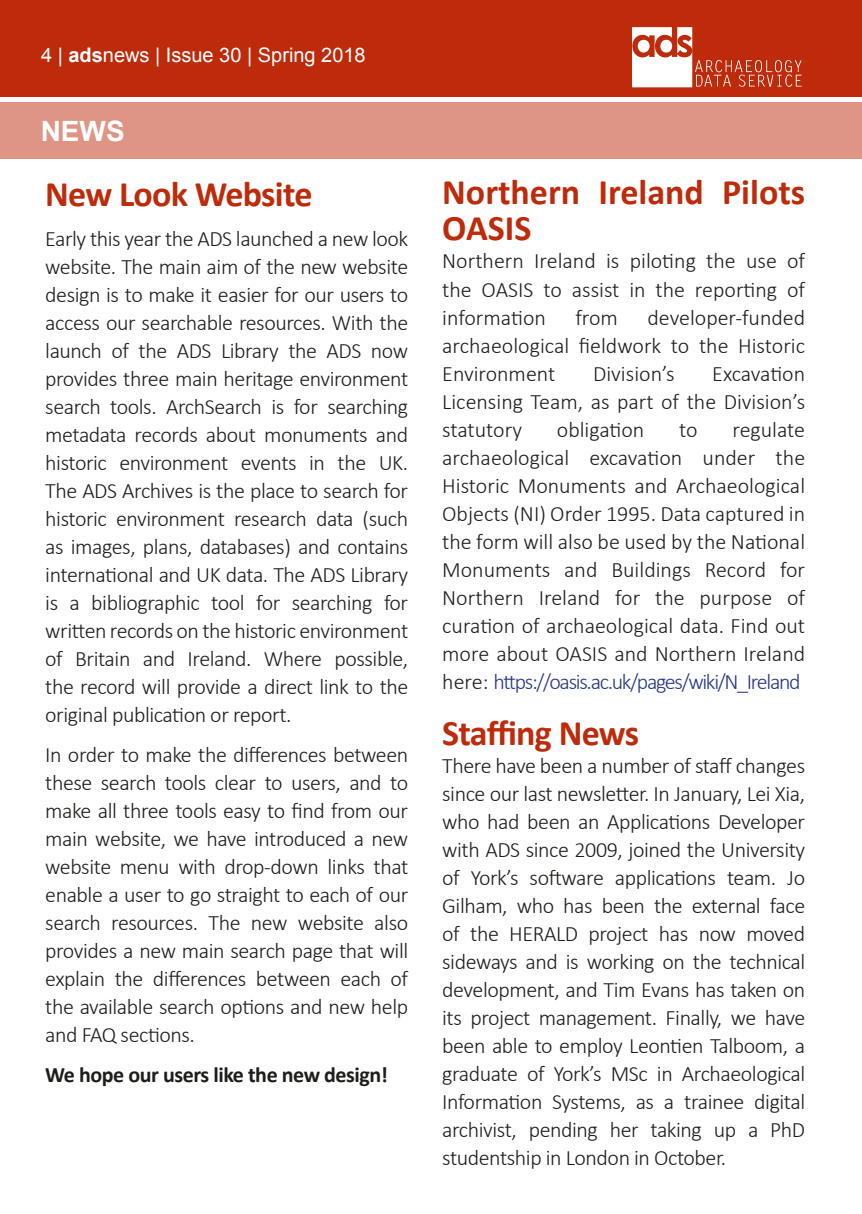
<style>
.page{position:relative;width:862px;height:1214px;background:#fff}
.page>*{position:absolute;margin:0;border:0;box-sizing:border-box;transform-origin:0 0}
.t1{font:700 36px/36px "Calibri";letter-spacing:-.005em;color:#bd2b0b}
.t2{font:700 36px "Calibri";letter-spacing:-.025em;color:#bd2b0b}
.t3{font:700 28px "Arial";color:#fff}
.t4{font:300 22px/28px "Calibri";letter-spacing:-.02em;color:#1d1d1b;text-align:justify}
.t5{font:700 22px "Calibri";letter-spacing:-.02em;color:#1d1d1b}
.t6{font:300 22px "Calibri";color:#1d1d1b}
.t7{font:20px "Arial";color:#fff}
.s1{font-weight:700}
.s2{color:#283583}
</style>
<div class="page">
<div style="left:0;top:0;width:862px;height:97px;background:#bd2b0b"></div>
<div style="left:0;top:102px;width:862px;height:57px;background:#de9585"></div>
<svg style="left:632px;top:27px;width:170px;height:61px"></svg>
<p class="t7" style="left:41px;top:41px;width:326px">4 | <span class="s1">ads</span>news | Issue 30 | Spring 2018</p>
<p class="t3" style="left:41px;top:113px;width:85px">NEWS</p>
<p class="t1" style="left:45px;top:176px;width:269px">New Look Website</p>
<p class="t4" style="left:45px;top:224px;width:364px">Early this year the ADS launched a new look website. The main aim of the new website design is to make it easier for our users to access our searchable resources. With the launch of the ADS Library the ADS now provides three main heritage environment search tools. ArchSearch is for searching metadata records about monuments and historic environment events in the UK.<br>The ADS Archives is the place to search for historic environment research data (such as images, plans, databases) and contains international and UK data. The ADS Library is a bibliographic tool for searching for written records on the historic environment of Britain and Ireland. Where possible, the record will provide a direct link to the original publication or report.</p>
<p class="t4" style="left:45px;top:740px;width:364px">In order to make the differences between these search tools clear to users, and to make all three tools easy to find from our main website, we have introduced a new website menu with drop-down links that enable a user to go straight to each of our search resources. The new website also provides a new main search page that will explain the differences between each of the available search options and new help and FAQ sections.</p>
<p class="t5" style="left:45px;top:1061px;width:344px">We hope our users like the new design!</p>
<p class="t1" style="left:442px;top:174px;width:364px">Northern Ireland Pilots<br>OASIS</p>
<p class="t4" style="left:442px;top:247px;width:364px">Northern Ireland is piloting the use of the OASIS to assist in the reporting of information</p>
<p class="t4" style="left:442px;top:303px;width:364px;text-indent:205px">developer-funded archaeological fieldwork to the Historic Environment</p>
<p class="t4" style="left:575px;top:303px;width:44px">from</p>
<p class="t6" style="left:593px;top:359px;width:83px">Division’s</p>
<p class="t4" style="left:442px;top:359px;width:364px;text-indent:270px">Excavation Licensing Team, as part of the Division’s statutory</p>
<p class="t4" style="left:442px;top:415px;width:364px;text-indent:290px">regulate archaeological excavation under the Historic Monuments and Archaeological Objects (NI) Order 1995. Data captured in the form will also be used by the National Monuments and Buildings Record for Northern Ireland for the purpose of curation of archaeological data. Find out more about OASIS and Northern Ireland here: <span class="s2">https://oasis.ac.uk/pages/wiki/N_Ireland</span></p>
<p class="t2" style="left:442px;top:709px;width:198px">Staffing News</p>
<p class="t4" style="left:442px;top:751px;width:364px">There have been a number of staff changes since our last newsletter. In January, Lei Xia, who had been an Applications Developer with ADS since 2009, joined the University of York’s software applications team. Jo Gilham, who has been the external face of the HERALD project has now moved sideways and is working on the technical development, and Tim Evans has taken on its project management. Finally, we have been able to employ Leontien Talboom, a graduate of York’s MSc in Archaeological Information Systems, as a trainee digital archivist, pending her taking up a PhD studentship in London in October.</p>
<p class="t6" style="left:557px;top:415px;width:89px">obligation</p>
<p class="t4" style="left:679px;top:415px;width:20px">to</p>
</div>
